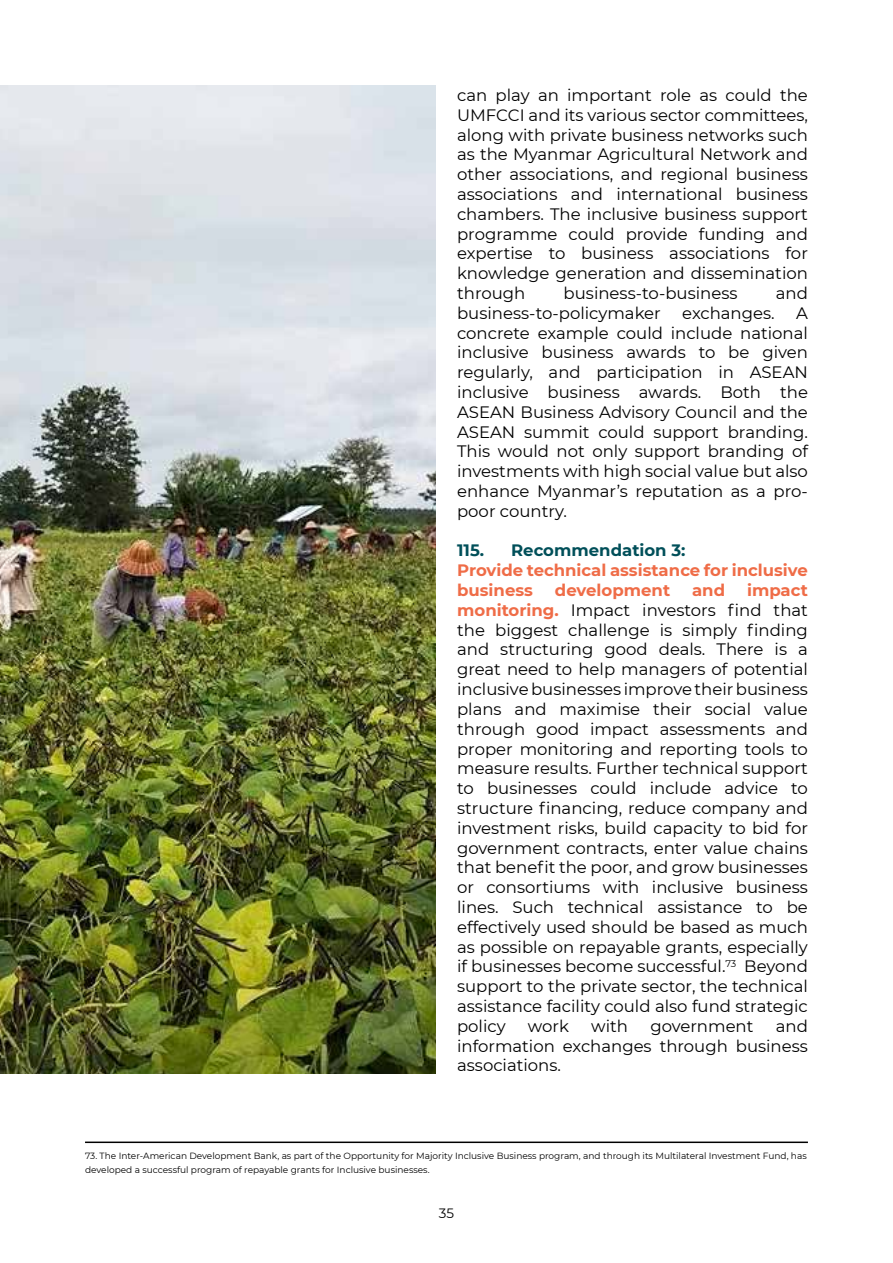
<style>
.page{position:relative;width:893px;height:1263px;background:#fff}
.page>*{position:absolute;margin:0;border:0;box-sizing:border-box;transform-origin:0 0}
.t1{font:16.5px/19.8px "Montserrat";color:#000;text-align:justify}
.t2{font:700 16.5px/19.8px "Montserrat";color:#ef6c47}
.t3{font:700 16.5px "Montserrat";color:#004f59}
.t4{font:13.5px "Montserrat";color:#000}
.t5{font:9px/13.8px "Montserrat";color:#000}
.s1{font-weight:700;color:#ef6c47}
</style>
<div class="page">
<img style="left:0;top:86px;width:436px;height:987px">
<hr style="left:85px;top:1141px;width:723px;height:2px;background:#000">
<p class="t1" style="left:457px;top:85px;width:352px">can play an important role as could the UMFCCI and its various sector committees, along with private business networks such as the Myanmar Agricultural Network and other associations, and regional business associations and international business chambers. The inclusive business support programme could provide funding and expertise to business associations for knowledge generation and dissemination through</p>
<p class="t1" style="left:564px;top:283px;width:175px">business-to-business</p>
<p class="t1" style="left:776px;top:283px;width:34px">and</p>
<p class="t1" style="left:457px;top:302px;width:205px">business-to-policymaker</p>
<p class="t1" style="left:682px;top:302px;width:94px">exchanges.</p>
<p class="t1" style="left:457px;top:302px;width:352px;text-indent:339px">A concrete example could include national inclusive business awards to be given regularly, and participation in ASEAN inclusive business awards. Both the ASEAN Business Advisory Council and the ASEAN summit could support branding.<br>This would not only support branding of investments with high social value but also enhance Myanmar’s reputation as a pro&shy;poor country.</p>
<p class="t3" style="left:457px;top:539px;width:29px">115.</p>
<p class="t3" style="left:511px;top:539px;width:176px">Recommendation 3:</p>
<p class="t2" style="left:457px;top:560px;width:352px">Provide technical assistance for inclusive business</p>
<p class="t1" style="left:457px;top:580px;width:352px;text-indent:290px"><span class="s1">impact monitoring.</span> Impact investors find that the biggest challenge is simply finding and structuring good deals. There is a great need to help managers of potential inclusive businesses improve their business plans and maximise their social value through good impact assessments and proper monitoring and reporting tools to measure results. Further technical support to businesses could include advice to structure financing, reduce company and investment risks, build capacity to bid for government contracts, enter value chains that benefit the poor, and grow businesses or consortiums with inclusive business lines. Such technical assistance to be effectively used should be based as much as possible on repayable grants, especially if businesses become successful.<sup>73</sup> Beyond support to the private sector, the technical assistance facility could also fund strategic policy</p>
<p class="t2" style="left:555px;top:579px;width:117px">development</p>
<p class="t2" style="left:692px;top:579px;width:35px">and</p>
<p class="t1" style="left:457px;top:1015px;width:352px;text-indent:319px">and information exchanges through business associations.</p>
<p class="t1" style="left:528px;top:1015px;width:43px">work</p>
<p class="t1" style="left:591px;top:1015px;width:38px">with</p>
<p class="t1" style="left:650px;top:1015px;width:105px">government</p>
<p class="t5" style="left:85px;top:1149px;width:723px">73. The Inter-American Development Bank, as part of the Opportunity for Majority Inclusive Business program, and through its Multilateral Investment Fund, has developed a successful program of repayable grants for Inclusive businesses.</p>
<p class="t4" style="left:439px;top:1204px;width:17px">35</p>
</div>
